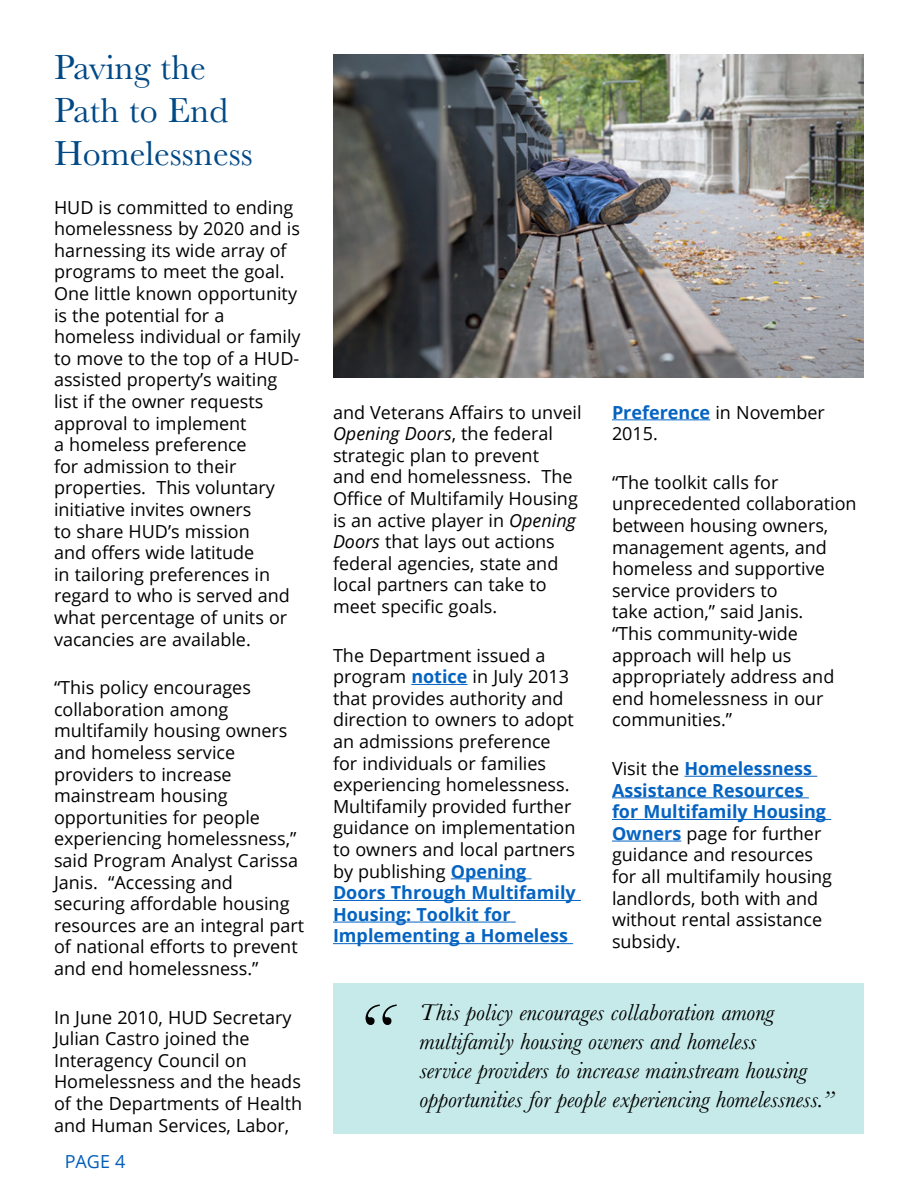
<style>
.page{position:relative;width:918px;height:1188px;background:#fff}
.page>*{position:absolute;margin:0;border:0;box-sizing:border-box;transform-origin:0 0}
.t1{font:36px/43.2px "Baskerville MT Std";color:#004987}
.t2{font:italic 24px/28.8px "Baskerville MT Std";color:#000}
.t3{font:18px/21.6px "Open Sans";color:#000}
.t4{font:18px "Open Sans";color:#005db9}
.s1{font-style:italic}
.s2{font-weight:700;color:#0563c1}
</style>
<div class="page">
<hr style="left:411px;top:684px;width:57px;height:1px;background:#0563c1">
<hr style="left:451px;top:878px;width:81px;height:1px;background:#0563c1">
<hr style="left:333px;top:900px;width:248px;height:1px;background:#0563c1">
<hr style="left:333px;top:922px;width:183px;height:1px;background:#0563c1">
<hr style="left:333px;top:943px;width:240px;height:1px;background:#0563c1">
<hr style="left:612px;top:419px;width:98px;height:1px;background:#0563c1">
<hr style="left:685px;top:776px;width:132px;height:1px;background:#0563c1">
<hr style="left:612px;top:797px;width:197px;height:1px;background:#0563c1">
<hr style="left:612px;top:819px;width:219px;height:1px;background:#0563c1">
<hr style="left:612px;top:841px;width:69px;height:1px;background:#0563c1">
<div style="left:333px;top:984px;width:531px;height:150px;background:#c5eae9"></div>
<img style="left:333px;top:54px;width:531px;height:324px">
<svg style="left:366px;top:1005px;width:31px;height:20px"></svg>
<h1 class="t1" style="left:54px;top:45px;width:200px">Paving the<br>Path to End<br>Homelessness</h1>
<p class="t3" style="left:54px;top:196px;width:248px">HUD is committed to ending homelessness by 2020 and is harnessing its wide array of programs to meet the goal.<br>One little known opportunity is the potential for a homeless individual or family to move to the top of a HUD&shy;assisted property’s waiting list if the owner requests approval to implement<br>a homeless preference<br>for admission to their properties. This voluntary initiative invites owners<br>to share HUD’s mission<br>and offers wide latitude<br>in tailoring preferences in regard to who is served and what percentage of units or vacancies are available.</p>
<p class="t3" style="left:54px;top:676px;width:252px">“This policy encourages collaboration among multifamily housing owners and homeless service providers to increase mainstream housing opportunities for people experiencing homelessness,” said Program Analyst Carissa<br>Janis. “Accessing and securing affordable housing resources are an integral part of national efforts to prevent and end homelessness.”</p>
<p class="t3" style="left:54px;top:1006px;width:250px">In June 2010, HUD Secretary<br>Julian Castro joined the<br>Interagency Council on<br>Homelessness and the heads of the Departments of Health and Human Services, Labor,</p>
<p class="t4" style="left:65px;top:1149px;width:62px">PAGE 4</p>
<p class="t3" style="left:333px;top:401px;width:250px">and Veterans Affairs to unveil<br><span class="s1">Opening Doors</span>, the federal strategic plan to prevent<br>and end homelessness. The<br>Office of Multifamily Housing is an active player in <span class="s1">Opening<br>Doors</span> that lays out actions federal agencies, state and local partners can take to meet specific goals.</p>
<p class="t3" style="left:333px;top:644px;width:244px">The Department issued a program <span class="s2">notice</span> in July 2013 that provides authority and direction to owners to adopt an admissions preference for individuals or families experiencing homelessness.<br>Multifamily provided further guidance on implementation to owners and local partners by publishing <span class="s2">Opening<br>Doors Through Multifamily<br>Housing: Toolkit for<br>Implementing a Homeless</span></p>
<p class="t3" style="left:612px;top:401px;width:214px"><span class="s2">Preference</span> in November<br>2015.</p>
<p class="t3" style="left:612px;top:471px;width:246px">“The toolkit calls for unprecedented collaboration between housing owners, management agents, and homeless and supportive service providers to<br>take action,” said Janis.<br>“This community-wide approach will help us appropriately address and end homelessness in our communities.”</p>
<p class="t3" style="left:612px;top:757px;width:222px">Visit the <span class="s2">Homelessness<br>Assistance Resources for Multifamily Housing<br>Owners</span> page for further guidance and resources for all multifamily housing landlords, both with and without rental assistance subsidy.</p>
<h2 class="t2" style="left:419px;top:998px;width:416px">This policy encourages collaboration among multifamily housing owners and homeless<br>service providers to increase mainstream housing opportunities for people experiencing homelessness.”</h2>
</div>
